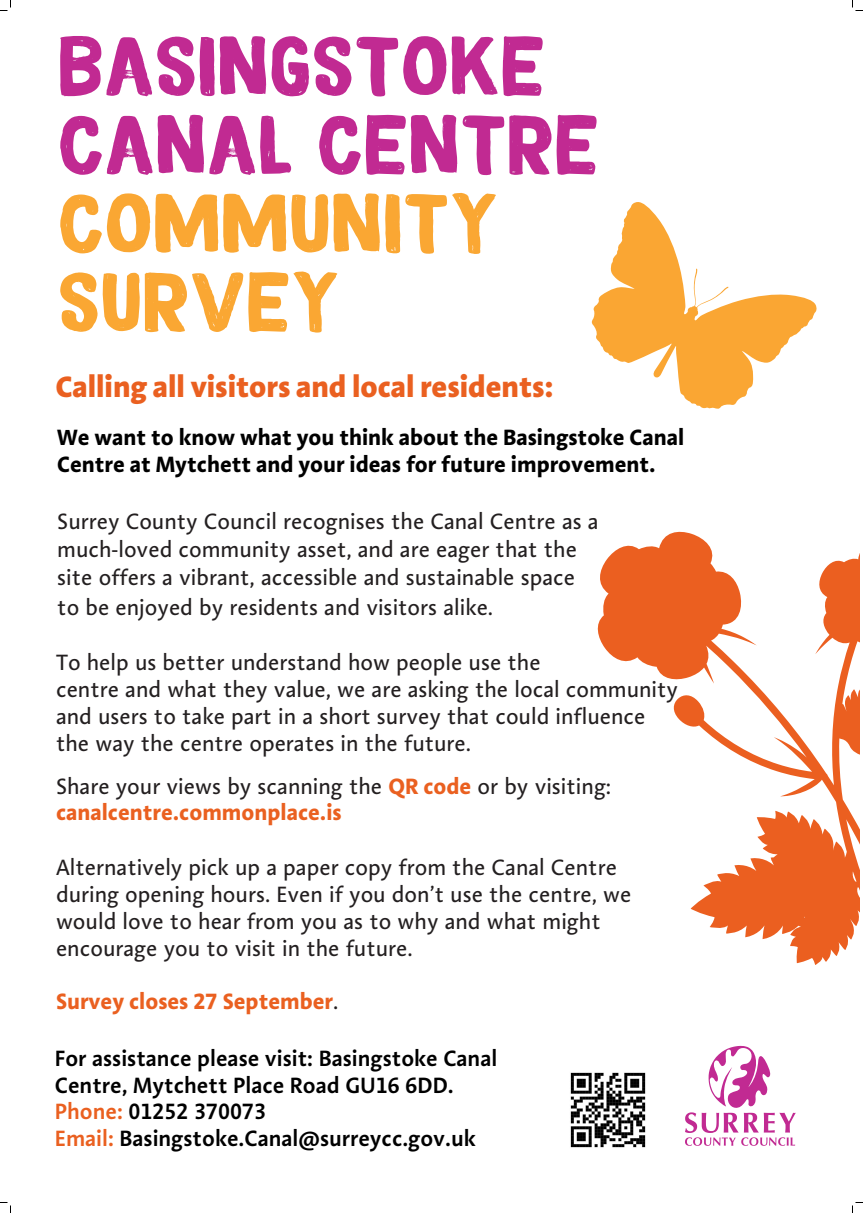
<style>
.page{position:relative;width:863px;height:1213px;background:#fff}
.page>*{position:absolute;margin:0;border:0;box-sizing:border-box;transform-origin:0 0}
.t1{font:85px/78.6px "DK Magical Brush";color:#c12a92}
.t2{font:85px/78.6px "DK Magical Brush";color:#faa733}
.t3{font:800 30px "Aroma No 2 LT Pro";color:#ea6020}
.t4{font:22.5px/28.6px "Aroma No 2 LT Pro";color:#231f20}
.t5{font:600 22.5px/26.6px "Aroma No 2 LT Pro";color:#000}
.t6{font:700 22.5px/27px "Aroma No 2 LT Pro";color:#000}
.t7{font:700 22.5px "Aroma No 2 LT Pro";color:#ea6020}
.s1{font-weight:700;color:#ea6020}
.s2{font-weight:400;color:#231f20}
.s3{color:#ea6020}
</style>
<div class="page">
<svg style="left:685px;top:1046px;width:111px;height:100px"></svg>
<svg style="left:591px;top:202px;width:226px;height:207px"></svg>
<svg style="left:597px;top:531px;width:262px;height:434px"></svg>
<svg style="left:0;top:0;width:11px;height:11px"></svg>
<svg style="left:0;top:1202px;width:11px;height:11px"></svg>
<svg style="left:852px;top:0;width:11px;height:11px"></svg>
<svg style="left:852px;top:1202px;width:11px;height:11px"></svg>
<img style="left:570px;top:1072px;width:76px;height:76px">
<h1 class="t1" style="left:58px;top:28px;width:543px">BASINGSTOKE<br>CANAL CENTRE</h1>
<h1 class="t2" style="left:58px;top:185px;width:442px">COMMUNITY<br>SURVEY</h1>
<h2 class="t3" style="left:56px;top:366px;width:500px">Calling all visitors and local residents:</h2>
<p class="t6" style="left:57px;top:423px;width:628px">We want to know what you think about the Basingstoke Canal<br>Centre at Mytchett and your ideas for future improvement.</p>
<p class="t4" style="left:57px;top:506px;width:543px">Surrey County Council recognises the Canal Centre as a much-loved community asset, and are eager that the site offers a vibrant, accessible and sustainable space to be enjoyed by residents and visitors alike.</p>
<p class="t4" style="left:56px;top:649px;width:624px;line-height:27px">To help us better understand how people use the<br>centre and what they value, we are asking the local community and users to take part in a short survey that could influence the way the centre operates in the future.</p>
<p class="t4" style="left:56px;top:773px;width:557px;line-height:25.9px">Share your views by scanning the <span class="s1">QR code</span> or by visiting: <span class="s1">canalcentre.commonplace.is</span></p>
<p class="t4" style="left:56px;top:853px;width:577px;line-height:26.9px">Alternatively pick up a paper copy from the Canal Centre during opening hours. Even if you don’t use the centre, we would love to hear from you as to why and what might encourage you to visit in the future.</p>
<p class="t7" style="left:56px;top:986px;width:284px">Survey closes 27 September<span class="s2">.</span></p>
<p class="t5" style="left:55px;top:1045px;width:444px">For assistance please visit: Basingstoke Canal Centre, Mytchett Place Road GU16 6DD.<br><span class="s3">Phone:</span> 01252 370073<br><span class="s3">Email:</span> Basingstoke.Canal@surreycc.gov.uk</p>
</div>
